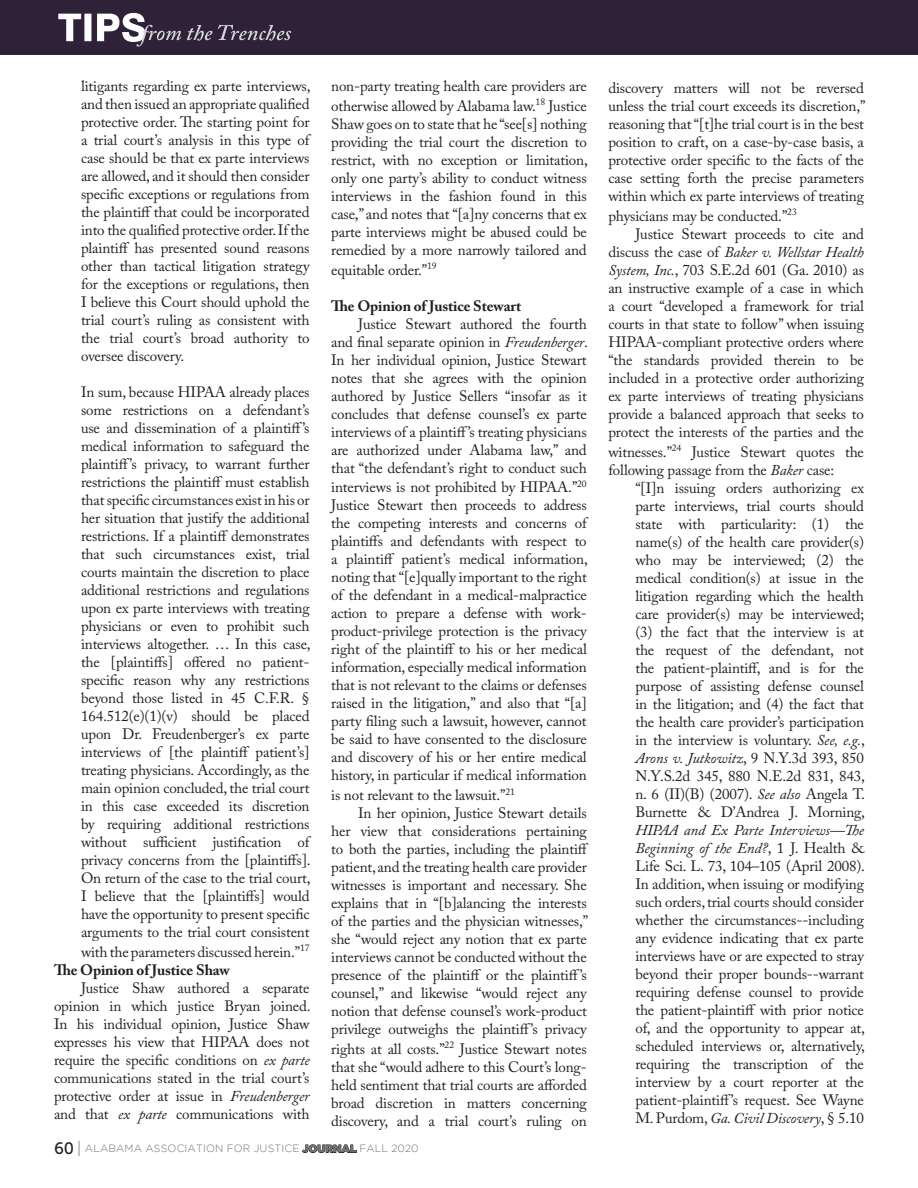
<style>
.page{position:relative;width:918px;height:1188px;background:#fff}
.page>*{position:absolute;margin:0;border:0;box-sizing:border-box;transform-origin:0 0}
.t1{font:15px/18px "Adobe Caslon Pro";letter-spacing:-.01em;color:#231f20;text-align:justify}
.t2{font:700 15px "Adobe Caslon Pro";letter-spacing:-.01em;color:#231f20}
.t3{font:300 10.5px "Gotham";letter-spacing:.015em;color:#717074}
.s1{font-style:italic}
.s2{font-family:"Museo Sans 500";font-weight:400;font-size:16.5px;color:#231f20}
.s3{font-size:16.5px}
.s4{font-weight:900;color:#231f20}
</style>
<div class="page">
<div style="left:0;top:0;width:917px;height:55px;background:#2f2238"></div>
<svg style="left:58px;top:13px;width:233px;height:34px"></svg>
<p class="t1" style="left:81px;top:77px;width:231px">litigants regarding ex parte interviews, and then issued an appropriate qualified protective order. The starting point for a trial court’s analysis in this type of case should be that ex parte interviews are allowed, and it should then consider specific exceptions or regulations from the plaintiff that could be incorporated into the qualified protective order. If the plaintiff has presented sound reasons other than tactical litigation strategy for the exceptions or regulations, then I believe this Court should uphold the trial court’s ruling as consistent with the trial court’s broad authority to oversee discovery.</p>
<p class="t1" style="left:81px;top:383px;width:231px">In sum, because HIPAA already places some restrictions on a defendant’s use and dissemination of a plaintiff’s medical information to safeguard the plaintiff’s privacy, to warrant further restrictions the plaintiff must establish that specific circumstances exist in his or her situation that justify the additional restrictions. If a plaintiff demonstrates that such circumstances exist, trial courts maintain the discretion to place additional restrictions and regulations upon ex parte interviews with treating physicians or even to prohibit such interviews altogether. … In this case, the [plaintiffs] offered no patient&shy;specific reason why any restrictions beyond those listed in 45 C.F.R. § 164.512(e)(1)(v) should be placed upon Dr. Freudenberger’s ex parte interviews of [the plaintiff patient’s] treating physicians. Accordingly, as the main opinion concluded, the trial court in this case exceeded its discretion by requiring additional restrictions without sufficient justification of privacy concerns from the [plaintiffs].<br>On return of the case to the trial court, I believe that the [plaintiffs] would have the opportunity to present specific arguments to the trial court consistent</p>
<p class="t1" style="left:81px;top:943px;width:230px">with the parameters discussed herein.”<sup>17</sup></p>
<p class="t2" style="left:54px;top:961px;width:177px">The Opinion of Justice Shaw</p>
<p class="t1" style="left:54px;top:979px;width:258px;text-indent:27px">Justice Shaw authored a separate opinion in which justice Bryan joined.<br>In his individual opinion, Justice Shaw expresses his view that HIPAA does not require the specific conditions on <span class="s1">ex parte </span>communications stated in the trial court’s protective order at issue in <span class="s1">Freudenberger </span>and that <span class="s1">ex parte</span> communications with</p>
<p class="t1" style="left:331px;top:76px;width:257px;line-height:19.8px">non-party treating health care providers are otherwise allowed by Alabama law.<sup>18</sup> Justice</p>
<p class="t1" style="left:331px;top:115px;width:258px">Shaw goes on to state that he “see[s] nothing providing the trial court the discretion to restrict, with no exception or limitation, only one party’s ability to conduct witness interviews in the fashion found in this case,” and notes that “[a]ny concerns that ex parte interviews might be abused could be remedied by a more narrowly tailored and</p>
<p class="t1" style="left:331px;top:260px;width:107px">equitable order.”<sup>19</sup></p>
<p class="t2" style="left:331px;top:297px;width:192px">The Opinion of Justice Stewart</p>
<p class="t1" style="left:331px;top:314px;width:258px;text-indent:27px">Justice Stewart authored the fourth and final separate opinion in <span class="s1">Freudenberger</span>.<br>In her individual opinion, Justice Stewart notes that she agrees with the opinion authored by Justice Sellers “insofar as it concludes that defense counsel’s ex parte interviews of a plaintiff’s treating physicians are authorized under Alabama law,” and that “the defendant’s right to conduct such</p>
<p class="t1" style="left:331px;top:478px;width:258px">interviews is not prohibited by HIPAA.”<sup>20<br></sup>Justice Stewart then proceeds to address the competing interests and concerns of plaintiffs and defendants with respect to a plaintiff patient’s medical information, noting that “[e]qually important to the right of the defendant in a medical-malpractice action to prepare a defense with work&shy;product-privilege protection is the privacy right of the plaintiff to his or her medical information, especially medical information that is not relevant to the claims or defenses raised in the litigation,” and also that “[a] party filing such a lawsuit, however, cannot be said to have consented to the disclosure and discovery of his or her entire medical history, in particular if medical information</p>
<p class="t1" style="left:331px;top:786px;width:185px">is not relevant to the lawsuit.”<sup>21</sup></p>
<p class="t1" style="left:331px;top:804px;width:259px;text-indent:27px">In her opinion, Justice Stewart details her view that considerations pertaining to both the parties, including the plaintiff patient, and the treating health care provider witnesses is important and necessary. She explains that in “[b]alancing the interests of the parties and the physician witnesses,” she “would reject any notion that ex parte interviews cannot be conducted without the presence of the plaintiff or the plaintiff’s counsel,” and likewise “would reject any notion that defense counsel’s work-product privilege outweighs the plaintiff’s privacy</p>
<p class="t1" style="left:331px;top:1040px;width:257px">rights at all costs.”<sup>22</sup> Justice Stewart notes that she “would adhere to this Court’s long&shy;held sentiment that trial courts are afforded broad discretion in matters concerning discovery, and a trial court’s ruling on</p>
<p class="t3" style="left:54px;top:1143px;width:366px"><span class="s2">60</span> <span class="s3">|</span> ALABAMA ASSOCIATION FOR JUSTICE <span class="s4">JOURNAL</span> FALL 2020</p>
<p class="t1" style="left:608px;top:79px;width:259px">discovery matters will not be reversed unless the trial court exceeds its discretion,” reasoning that “[t]he trial court is in the best position to craft, on a case-by-case basis, a protective order specific to the facts of the case setting forth the precise parameters within which ex parte interviews of treating</p>
<p class="t1" style="left:608px;top:207px;width:190px">physicians may be conducted.”<sup>23</sup></p>
<p class="t1" style="left:608px;top:225px;width:257px;text-indent:27px">Justice Stewart proceeds to cite and discuss the case of <span class="s1">Baker v. Wellstar Health System, Inc.</span>, 703 S.E.2d 601 (Ga. 2010) as an instructive example of a case in which a court “developed a framework for trial courts in that state to follow” when issuing HIPAA-compliant protective orders where “the standards provided therein to be included in a protective order authorizing ex parte interviews of treating physicians provide a balanced approach that seeks to protect the interests of the parties and the</p>
<p class="t1" style="left:608px;top:443px;width:257px">witnesses.”<sup>24</sup> Justice Stewart quotes the following passage from the <span class="s1">Baker</span> case:</p>
<p class="t1" style="left:635px;top:479px;width:231px">“[I]n issuing orders authorizing ex parte interviews, trial courts should state with particularity: (1) the name(s) of the health care provider(s) who may be interviewed; (2) the medical condition(s) at issue in the litigation regarding which the health care provider(s) may be interviewed; (3) the fact that the interview is at the request of the defendant, not the patient-plaintiff, and is for the purpose of assisting defense counsel in the litigation; and (4) the fact that the health care provider’s participation in the interview is voluntary. <span class="s1">See, e.g.</span>, <span class="s1">Arons v. Jutkowitz</span>, 9 N.Y.3d 393, 850<br>N.Y.S.2d 345, 880 N.E.2d 831, 843, n. 6 (II)(B) (2007). <span class="s1">See also</span> Angela T.<br>Burnette &amp; D’Andrea J. Morning, <span class="s1">HIPAA and Ex Parte Interviews—The Beginning of the End?</span>, 1 J. Health &amp; Life Sci. L. 73, 104–105 (April 2008).<br>In addition, when issuing or modifying such orders, trial courts should consider whether the circumstances--including any evidence indicating that ex parte interviews have or are expected to stray beyond their proper bounds--warrant requiring defense counsel to provide the patient-plaintiff with prior notice of, and the opportunity to appear at, scheduled interviews or, alternatively, requiring the transcription of the interview by a court reporter at the patient-plaintiff’s request. See Wayne M. Purdom, <span class="s1">Ga. Civil Discovery</span>, § 5.10</p>
</div>
